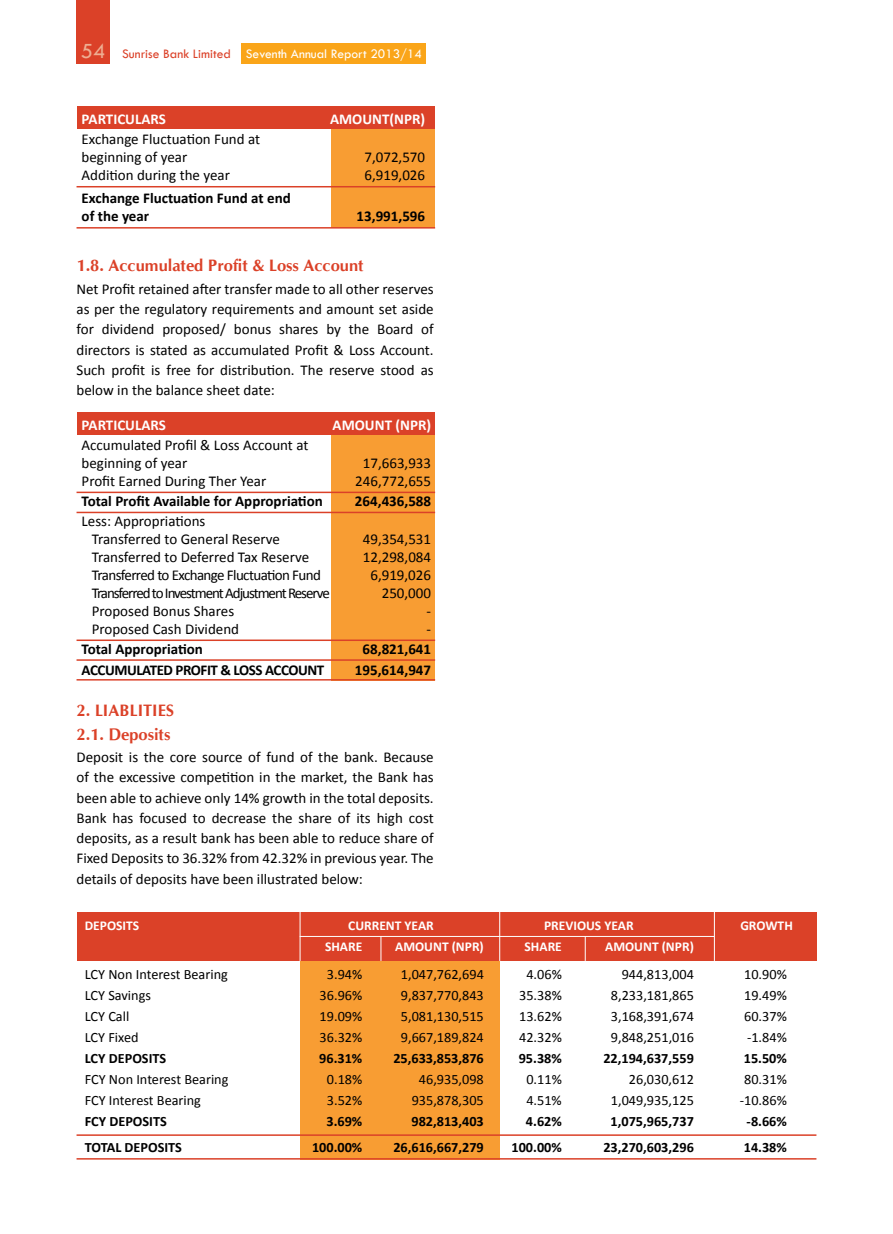
<style>
.page{position:relative;width:893px;height:1234px;background:#fff}
.page>*{position:absolute;margin:0;border:0;box-sizing:border-box;transform-origin:0 0}
.t1{font:700 16.5px/24px "CG Omega";color:#db4128}
.t2{font:15px/20.2px "Calibri";color:#000}
.t3{font:700 15px/18px "Calibri";color:#000}
.t4{font:700 15px "Calibri";color:#fff}
.t5{font:15px "Calibri";letter-spacing:-.07em;color:#000}
.t6{font:15px "Calibri";letter-spacing:-.04em;color:#000}
.t7{font:700 15px "Calibri";letter-spacing:-.03em;color:#000}
.t8{font:14.25px "Calibri";color:#000}
.t9{font:700 14.25px "Calibri";color:#000}
.t10{font:700 13.5px "Calibri";color:#fff}
.t11{font:13.5px "Tw Cen";color:#fff}
.s1{font-size:22.5px;color:#eeae92}
.s2{color:#db4128}
</style>
<div class="page">
<div style="left:242px;top:44px;width:184px;height:20px;background:#faa519"></div>
<div style="left:77px;top:0;width:33px;height:64px;background:#db4128"></div>
<div style="left:331px;top:106px;width:104px;height:122px;background:#f89d33"></div>
<div style="left:77px;top:106px;width:358px;height:23px;background:#db4128"></div>
<hr style="left:77px;top:186px;width:358px;height:1px;background:#db4128">
<hr style="left:77px;top:227px;width:358px;height:1px;background:#db4128">
<div style="left:331px;top:412px;width:104px;height:268px;background:#f89d33"></div>
<div style="left:77px;top:412px;width:358px;height:23px;background:#db4128"></div>
<hr style="left:77px;top:491px;width:358px;height:2px;background:#db4128">
<hr style="left:77px;top:511px;width:358px;height:2px;background:#db4128">
<hr style="left:77px;top:639px;width:358px;height:2px;background:#db4128">
<hr style="left:77px;top:659px;width:358px;height:1px;background:#db4128">
<hr style="left:77px;top:679px;width:358px;height:1px;background:#db4128">
<div style="left:300px;top:911px;width:200px;height:248px;background:#f89d33"></div>
<div style="left:77px;top:911px;width:739px;height:49px;background:#db4128"></div>
<hr style="left:77px;top:1157px;width:739px;height:2px;background:#db4128">
<hr style="left:77px;top:1134px;width:739px;height:1px;background:#db4128">
<hr style="left:300px;top:911px;width:1px;height:49px;background:#fff">
<svg style="left:381px;top:936px;width:1px;height:24px"></svg>
<svg style="left:585px;top:936px;width:1px;height:24px"></svg>
<hr style="left:300px;top:935px;width:414px;height:1px;background:#fff">
<hr style="left:499px;top:911px;width:1px;height:49px;background:#fff">
<hr style="left:714px;top:911px;width:1px;height:49px;background:#fff">
<p class="t11" style="left:81px;top:48px;width:343px"><span class="s1">54</span> <span class="s2">Sunrise Bank Limited</span> Seventh Annual Report 2013/14</p>
<p class="t4" style="left:82px;top:113px;width:86px">PARTICULARS</p>
<p class="t4" style="left:330px;top:113px;width:97px">AMOUNT(NPR)</p>
<p class="t2" style="left:82px;top:130px;width:180px;line-height:18px">Exchange Fluctuation Fund at beginning of year</p>
<p class="t2" style="left:364px;top:146px;width:62px">7,072,570</p>
<p class="t2" style="left:82px;top:164px;width:150px">Addition during the year</p>
<p class="t2" style="left:364px;top:164px;width:62px">6,919,026</p>
<p class="t3" style="left:82px;top:188px;width:211px">Exchange Fluctuation Fund at end of the year</p>
<p class="t3" style="left:357px;top:207px;width:70px">13,991,596</p>
<p class="t1" style="left:77px;top:254px;width:289px">1.8. Accumulated Profit &amp; Loss Account</p>
<p class="t2" style="left:77px;top:278px;width:359px;text-align:justify">Net Profit retained after transfer made to all other reserves as per the regulatory requirements and amount set aside for dividend proposed/ bonus shares by the Board of directors is stated as accumulated Profit &amp; Loss Account.<br>Such profit is free for distribution. The reserve stood as below in the balance sheet date:</p>
<p class="t4" style="left:82px;top:419px;width:86px">PARTICULARS</p>
<p class="t4" style="left:333px;top:419px;width:100px">AMOUNT (NPR)</p>
<p class="t2" style="left:82px;top:435px;width:228px;line-height:18px">Accumulated Profil &amp; Loss Account at beginning of year</p>
<p class="t2" style="left:363px;top:452px;width:70px">17,663,933</p>
<p class="t2" style="left:82px;top:470px;width:186px">Profit Earned During Ther Year</p>
<p class="t2" style="left:355px;top:470px;width:77px">246,772,655</p>
<p class="t3" style="left:82px;top:491px;width:243px">Total Profit Available for Appropriation</p>
<p class="t3" style="left:355px;top:491px;width:78px">264,436,588</p>
<p class="t2" style="left:92px;top:511px;width:190px;line-height:18px;text-indent:-10px">Less: Appropriations<br>Transferred to General Reserve</p>
<p class="t2" style="left:363px;top:528px;width:70px">49,354,531</p>
<p class="t2" style="left:92px;top:546px;width:219px">Transferred to Deferred Tax Reserve</p>
<p class="t2" style="left:363px;top:546px;width:70px">12,298,084</p>
<p class="t6" style="left:92px;top:565px;width:231px">Transferred to Exchange Fluctuation Fund</p>
<p class="t2" style="left:370px;top:564px;width:62px">6,919,026</p>
<p class="t5" style="left:92px;top:583px;width:240px">Transferred to Investment Adjustment Reserve</p>
<p class="t2" style="left:382px;top:582px;width:51px">250,000</p>
<p class="t2" style="left:92px;top:600px;width:144px">Proposed Bonus Shares</p>
<p class="t2" style="left:427px;top:600px;width:6px">-</p>
<p class="t2" style="left:92px;top:618px;width:149px">Proposed Cash Dividend</p>
<p class="t2" style="left:427px;top:618px;width:6px">-</p>
<p class="t3" style="left:82px;top:639px;width:123px">Total Appropriation</p>
<p class="t3" style="left:363px;top:639px;width:70px">68,821,641</p>
<p class="t7" style="left:82px;top:663px;width:244px">ACCUMULATED PROFIT &amp; LOSS ACCOUNT</p>
<p class="t3" style="left:355px;top:661px;width:78px">195,614,947</p>
<p class="t1" style="left:77px;top:699px;width:99px">2. LIABLITIES<br>2.1. Deposits</p>
<p class="t2" style="left:77px;top:746px;width:359px;text-align:justify">Deposit is the core source of fund of the bank. Because of the excessive competition in the market, the Bank has been able to achieve only 14% growth in the total deposits.<br>Bank has focused to decrease the share of its high cost deposits, as a result bank has been able to reduce share of Fixed Deposits to 36.32% from 42.32% in previous year. The details of deposits have been illustrated below:</p>
<p class="t10" style="left:85px;top:919px;width:56px">DEPOSITS</p>
<p class="t10" style="left:348px;top:919px;width:87px">CURRENT YEAR</p>
<p class="t10" style="left:544px;top:919px;width:91px">PREVIOUS YEAR</p>
<p class="t10" style="left:740px;top:919px;width:54px">GROWTH</p>
<p class="t10" style="left:325px;top:940px;width:39px">SHARE</p>
<p class="t10" style="left:395px;top:940px;width:90px">AMOUNT (NPR)</p>
<p class="t10" style="left:525px;top:940px;width:39px">SHARE</p>
<p class="t10" style="left:605px;top:940px;width:90px">AMOUNT (NPR)</p>
<p class="t8" style="left:85px;top:965px;width:145px">LCY Non Interest Bearing</p>
<p class="t8" style="left:327px;top:965px;width:37px">3.94%</p>
<p class="t8" style="left:401px;top:965px;width:84px">1,047,762,694</p>
<p class="t8" style="left:526px;top:965px;width:37px">4.06%</p>
<p class="t8" style="left:622px;top:965px;width:74px">944,813,004</p>
<p class="t8" style="left:744px;top:965px;width:44px">10.90%</p>
<p class="t8" style="left:85px;top:986px;width:68px">LCY Savings</p>
<p class="t8" style="left:320px;top:986px;width:44px">36.96%</p>
<p class="t8" style="left:401px;top:986px;width:84px">9,837,770,843</p>
<p class="t8" style="left:519px;top:986px;width:44px">35.38%</p>
<p class="t8" style="left:611px;top:986px;width:84px">8,233,181,865</p>
<p class="t8" style="left:744px;top:986px;width:44px">19.49%</p>
<p class="t8" style="left:85px;top:1007px;width:46px">LCY Call</p>
<p class="t8" style="left:320px;top:1007px;width:44px">19.09%</p>
<p class="t8" style="left:401px;top:1007px;width:84px">5,081,130,515</p>
<p class="t8" style="left:519px;top:1007px;width:44px">13.62%</p>
<p class="t8" style="left:611px;top:1007px;width:84px">3,168,391,674</p>
<p class="t8" style="left:744px;top:1007px;width:44px">60.37%</p>
<p class="t8" style="left:85px;top:1028px;width:55px">LCY Fixed</p>
<p class="t8" style="left:320px;top:1028px;width:44px">36.32%</p>
<p class="t8" style="left:401px;top:1028px;width:84px">9,667,189,824</p>
<p class="t8" style="left:519px;top:1028px;width:44px">42.32%</p>
<p class="t8" style="left:611px;top:1028px;width:84px">9,848,251,016</p>
<p class="t8" style="left:747px;top:1028px;width:41px">-1.84%</p>
<p class="t9" style="left:85px;top:1052px;width:83px">LCY DEPOSITS</p>
<p class="t9" style="left:319px;top:1052px;width:45px">96.31%</p>
<p class="t9" style="left:393px;top:1052px;width:92px">25,633,853,876</p>
<p class="t9" style="left:519px;top:1052px;width:45px">95.38%</p>
<p class="t9" style="left:603px;top:1052px;width:92px">22,194,637,559</p>
<p class="t9" style="left:744px;top:1052px;width:45px">15.50%</p>
<p class="t8" style="left:85px;top:1070px;width:145px">FCY Non Interest Bearing</p>
<p class="t8" style="left:327px;top:1070px;width:37px">0.18%</p>
<p class="t8" style="left:419px;top:1070px;width:66px">46,935,098</p>
<p class="t8" style="left:526px;top:1070px;width:37px">0.11%</p>
<p class="t8" style="left:629px;top:1070px;width:66px">26,030,612</p>
<p class="t8" style="left:744px;top:1070px;width:44px">80.31%</p>
<p class="t8" style="left:85px;top:1091px;width:118px">FCY Interest Bearing</p>
<p class="t8" style="left:327px;top:1091px;width:37px">3.52%</p>
<p class="t8" style="left:412px;top:1091px;width:74px">935,878,305</p>
<p class="t8" style="left:526px;top:1091px;width:37px">4.51%</p>
<p class="t8" style="left:611px;top:1091px;width:84px">1,049,935,125</p>
<p class="t8" style="left:740px;top:1091px;width:49px">-10.86%</p>
<p class="t9" style="left:85px;top:1115px;width:84px">FCY DEPOSITS</p>
<p class="t9" style="left:326px;top:1115px;width:37px">3.69%</p>
<p class="t9" style="left:411px;top:1115px;width:74px">982,813,403</p>
<p class="t9" style="left:526px;top:1115px;width:37px">4.62%</p>
<p class="t9" style="left:611px;top:1115px;width:85px">1,075,965,737</p>
<p class="t9" style="left:747px;top:1115px;width:42px">-8.66%</p>
<p class="t9" style="left:85px;top:1140px;width:99px">TOTAL DEPOSITS</p>
<p class="t9" style="left:312px;top:1140px;width:52px">100.00%</p>
<p class="t9" style="left:393px;top:1140px;width:92px">26,616,667,279</p>
<p class="t9" style="left:511px;top:1140px;width:52px">100.00%</p>
<p class="t9" style="left:603px;top:1140px;width:92px">23,270,603,296</p>
<p class="t9" style="left:744px;top:1140px;width:45px">14.38%</p>
</div>
